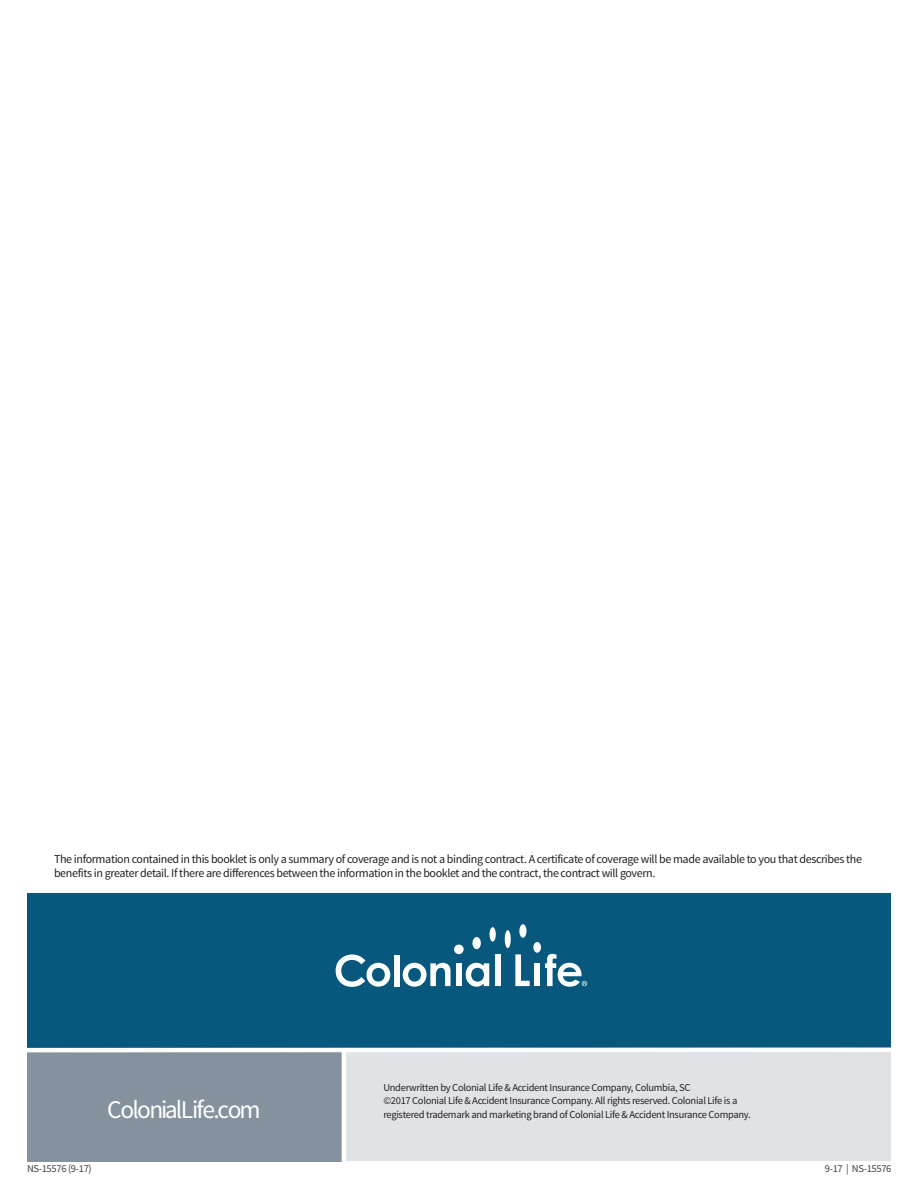
<style>
.page{position:relative;width:918px;height:1188px;background:#fff}
.page>*{position:absolute;margin:0;border:0;box-sizing:border-box;transform-origin:0 0}
.t1{font:25.5px "Source Sans Pro";letter-spacing:-.07em;color:#fff}
.t2{font:12px/13.5px "Source Sans Pro";letter-spacing:-.03em;color:#231f20}
.t3{font:10.5px/13.5px "Source Sans Pro";letter-spacing:-.03em;color:#231f20}
.t4{font:10.5px "Source Sans Pro";letter-spacing:-.03em;color:#3e3e3f}
</style>
<div class="page">
<div style="left:343px;top:1050px;width:547px;height:111px;background:#e0e3e6"></div>
<div style="left:27px;top:1050px;width:317px;height:111px;background:#85929d"></div>
<div style="left:27px;top:893px;width:864px;height:158px;background:#08587e"></div>
<hr style="left:27px;top:1048px;width:869px;height:4px;background:#fff">
<hr style="left:342px;top:1050px;width:4px;height:122px;background:#fff">
<svg style="left:336px;top:954px;width:54px;height:33px"></svg>
<div style="left:394px;top:955px;width:5px;height:31px;background:#fff"></div>
<svg style="left:403px;top:963px;width:48px;height:24px"></svg>
<div style="left:456px;top:963px;width:5px;height:23px;background:#fff"></div>
<svg style="left:466px;top:963px;width:23px;height:24px"></svg>
<div style="left:495px;top:954px;width:5px;height:32px;background:#fff"></div>
<svg style="left:515px;top:954px;width:15px;height:32px"></svg>
<div style="left:533px;top:942px;width:8px;height:11px;background:#fff;border-radius:50%"></div>
<div style="left:505px;top:930px;width:6px;height:18px;background:#fff;border-radius:50%"></div>
<div style="left:454px;top:945px;width:10px;height:9px;background:#fff;border-radius:50%"></div>
<div style="left:472px;top:937px;width:9px;height:12px;background:#fff;border-radius:50%"></div>
<div style="left:519px;top:924px;width:8px;height:14px;background:#fff;border-radius:50%"></div>
<div style="left:490px;top:927px;width:6px;height:15px;background:#fff;border-radius:50%"></div>
<div style="left:534px;top:963px;width:6px;height:23px;background:#fff"></div>
<svg style="left:545px;top:954px;width:42px;height:33px"></svg>
<p class="t2" style="left:54px;top:853px;width:809px">The information contained in this booklet is only a summary of coverage and is not a binding contract. A certificate of coverage will be made available to you that describes the benefits in greater detail. If there are differences between the information in the booklet and the contract, the contract will govern.</p>
<h1 class="t1" style="left:107px;top:1093px;width:155px">ColonialLife.com</h1>
<p class="t3" style="left:383px;top:1081px;width:369px">Underwritten by Colonial Life &amp; Accident Insurance Company, Columbia, SC<br>©2017 Colonial Life &amp; Accident Insurance Company. All rights reserved. Colonial Life is a registered trademark and marketing brand of Colonial Life &amp; Accident Insurance Company.</p>
<p class="t4" style="left:27px;top:1162px;width:66px">NS-15576 (9-17)</p>
<p class="t4" style="left:825px;top:1162px;width:68px">9-17 | NS-15576</p>
</div>
